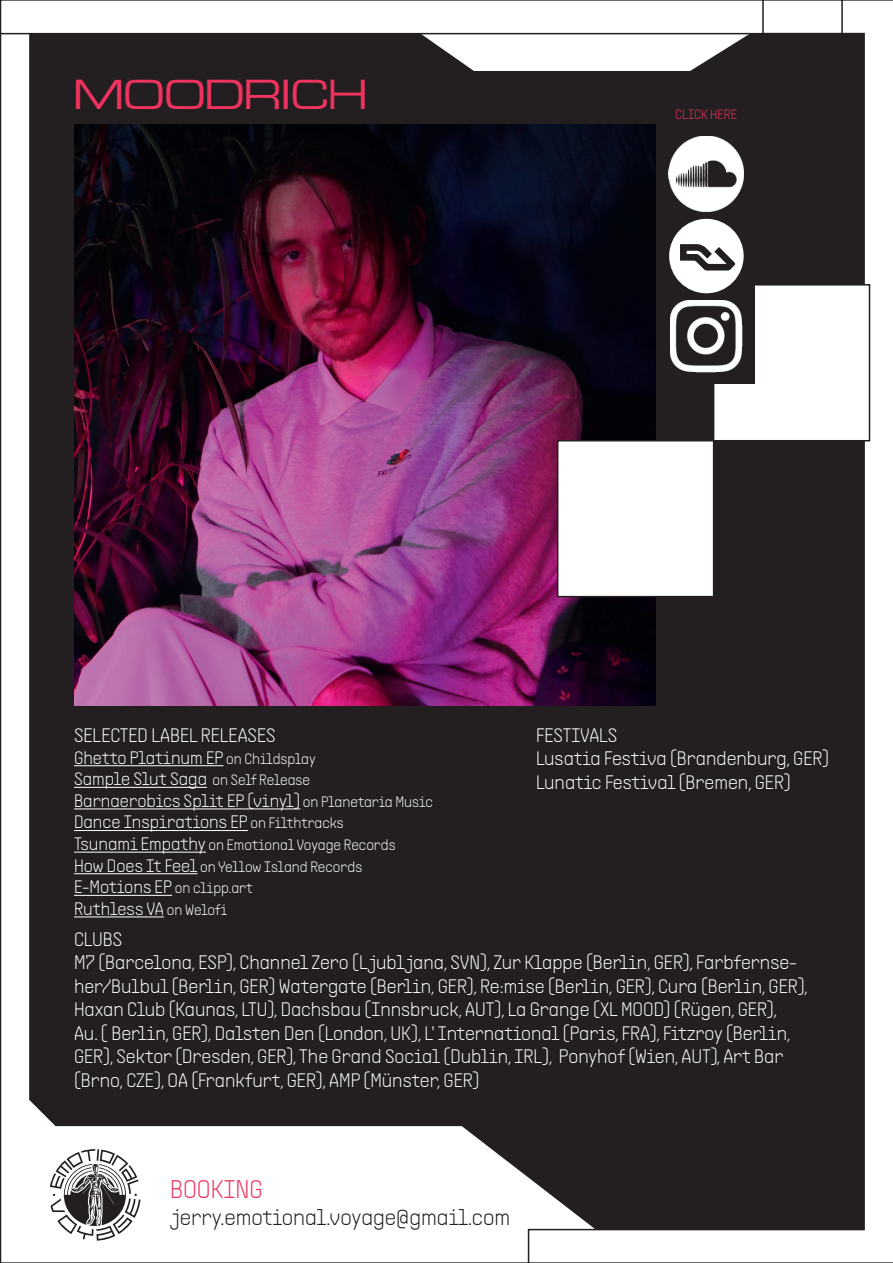
<style>
.page{position:relative;width:893px;height:1263px;background:#fff}
.page>*{position:absolute;margin:0;border:0;box-sizing:border-box;transform-origin:0 0}
.t1{font:37.5px "Euro Technic Ext";color:#ed335e}
.t2{font:200 25.5px "PP Supply Sans";color:#ed335e}
.t3{font:200 22.5px "PP Supply Sans";color:#231f20}
.t4{font:200 19.5px/23.4px "PP Supply Sans";color:#fff}
.t5{font:200 18px/21.6px "PP Supply Sans";color:#fff}
.t6{font:200 15px/21.6px "PP Supply Sans";color:#fff}
.t7{font:200 13.5px "PP Supply Sans";color:#ed335e}
.s1{font-size:15px}
.s2{font-size:18px}
</style>
<div class="page">
<img style="left:0;top:34px;width:527px;height:1229px">
<svg style="left:527px;top:0;width:366px;height:1263px;background:#3f383d"></svg>
<svg style="left:323px;top:0;width:521px;height:73px"></svg>
<div style="left:1px;top:0;width:762px;height:34px;background:#fff"></div>
<div style="left:0;top:0;width:764px;height:34px;border:2px solid #231f20"></div>
<div style="left:557px;top:440px;width:157px;height:157px;background:#fff;border:2px solid #231f20"></div>
<hr style="left:74px;top:765px;width:150px;height:1px;background:#fff">
<hr style="left:74px;top:787px;width:133px;height:1px;background:#fff">
<hr style="left:74px;top:809px;width:226px;height:1px;background:#fff">
<hr style="left:74px;top:830px;width:174px;height:1px;background:#fff">
<hr style="left:74px;top:852px;width:132px;height:1px;background:#fff">
<hr style="left:74px;top:873px;width:124px;height:1px;background:#fff">
<hr style="left:74px;top:895px;width:98px;height:1px;background:#fff">
<hr style="left:74px;top:917px;width:90px;height:1px;background:#fff">
<div style="left:658px;top:124px;width:96px;height:260px;background:#231f20"></div>
<img style="left:669px;top:136px;width:75px;height:76px">
<svg style="left:669px;top:219px;width:201px;height:222px"></svg>
<svg style="left:50px;top:1149px;width:90px;height:92px"></svg>
<h1 class="t1" style="left:74px;top:71px;width:294px">MOODRICH</h1>
<p class="t7" style="left:675px;top:106px;width:63px">CLICK HERE</p>
<p class="t4" style="left:74px;top:723px;width:203px">SELECTED LABEL RELEASES</p>
<p class="t5" style="left:74px;top:747px;width:360px">Ghetto Platinum EP <span class="s1">on Childsplay<br></span>Sample Slut Saga <span class="s1">on Self Release<br></span>Barnaerobics Split EP (vinyl) <span class="s1">on Planetaria Music </span>Dance Inspirations EP <span class="s1">on Filthtracks</span></p>
<p class="t6" style="left:74px;top:834px;width:323px"><span class="s2">Tsunami Empathy</span> on Emotional Voyage Records<br><span class="s2">How Does It Feel</span> on Yellow Island Records</p>
<p class="t5" style="left:74px;top:876px;width:180px">E-Motions EP <span class="s1">on clipp.art<br></span>Ruthless VA <span class="s1">on Welofi</span></p>
<p class="t4" style="left:536px;top:723px;width:295px">FESTIVALS<br>Lusatia Festiva (Brandenburg, GER)<br>Lunatic Festival (Bremen, GER)</p>
<p class="t4" style="left:74px;top:927px;width:735px">CLUBS<br>M7 (Barcelona, ESP), Channel Zero (Ljubljana, SVN), Zur Klappe (Berlin, GER), Farbfernse&shy;her/Bulbul (Berlin, GER) Watergate (Berlin, GER), Re:mise (Berlin, GER), Cura (Berlin, GER), Haxan Club (Kaunas, LTU), Dachsbau (Innsbruck, AUT), La Grange (XL MOOD) (Rügen, GER),<br>Au. ( Berlin, GER), Dalsten Den (London, UK), L' International (Paris, FRA), Fitzroy (Berlin, GER), Sektor (Dresden, GER), The Grand Social (Dublin, IRL), Ponyhof (Wien, AUT), Art Bar (Brno, CZE), OA (Frankfurt, GER), AMP (Münster, GER)</p>
<h2 class="t2" style="left:170px;top:1174px;width:94px">BOOKING</h2>
<p class="t3" style="left:170px;top:1204px;width:342px">jerry.emotional.voyage@gmail.com</p>
</div>
